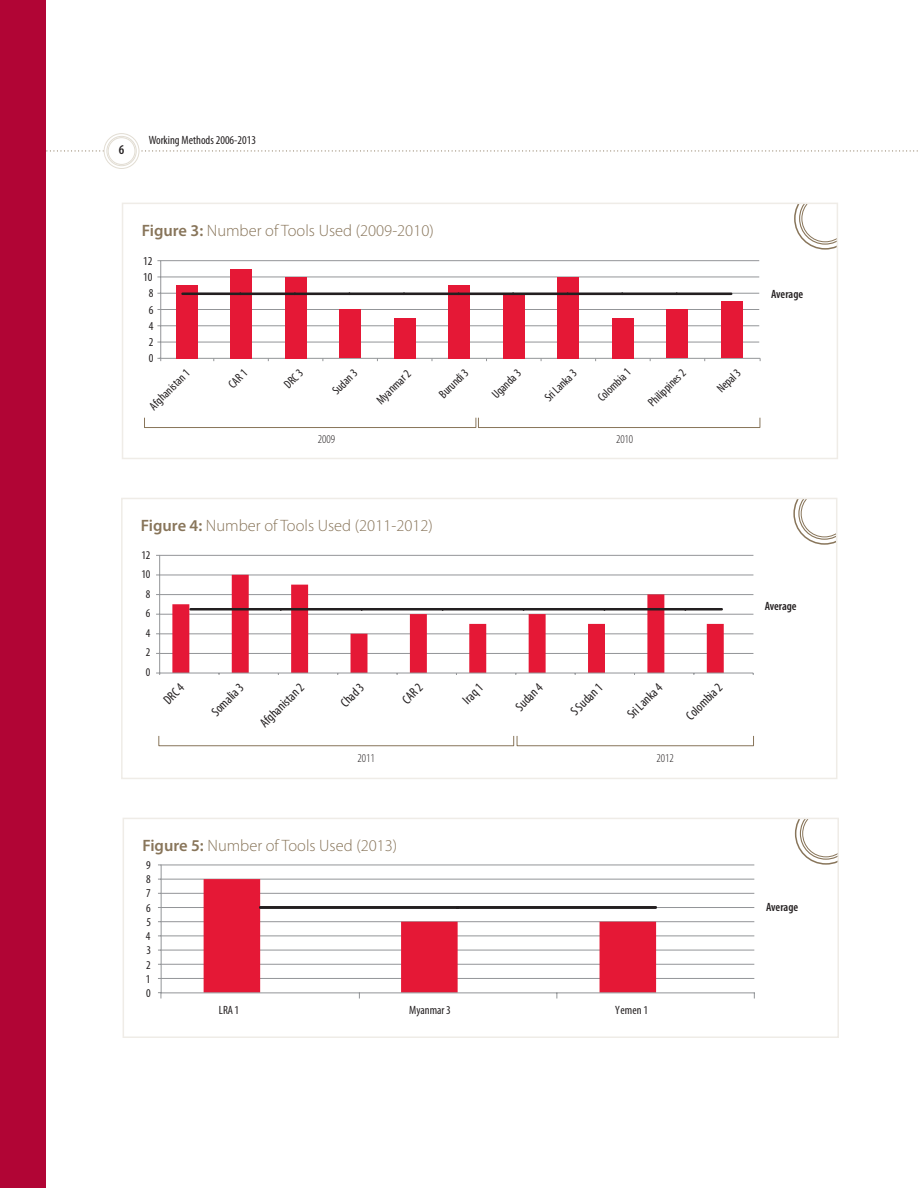
<style>
.page{position:relative;width:918px;height:1188px;background:#fff}
.page>*{position:absolute;margin:0;border:0;box-sizing:border-box;transform-origin:0 0}
.t1{font:300 16.5px "Myriad Pro";color:#88755a}
.t2{font:600 condensed 13.5px "Myriad Pro";color:#231f20}
.t3{font:condensed 13.2px "Myriad Pro";color:#231f20}
.t4{font:condensed 12.3px "Myriad Pro";color:#231f20}
.t5{font:condensed 12.15px "Myriad Pro";color:#231f20}
.t6{font:condensed 12px "Myriad Pro";color:#231f20}
.t7{font:600 condensed 12px "Myriad Pro";color:#231f20}
.t8{font:300 condensed 12px "Myriad Pro";color:#231f20}
.t9{font:condensed 11.85px "Myriad Pro";color:#231f20}
.s1{font-weight:600}
</style>
<div class="page">
<svg style="left:46px;top:150px;width:872px;height:2px"></svg>
<svg style="left:104px;top:134px;width:35px;height:34px"></svg>
<div style="left:104px;top:133px;width:35px;height:36px;border:1px solid #e2ddd3;border-radius:50%"></div>
<div style="left:107px;top:136px;width:29px;height:30px;background:#e8e4dc;border:1px solid #e2ddd3;border-radius:50%"></div>
<div style="left:108px;top:138px;width:27px;height:26px;background:#fff;border-radius:50%"></div>
<div style="left:108px;top:137px;width:27px;height:28px;border:1px solid #e2ddd3;border-radius:50%"></div>
<div style="left:0;top:0;width:46px;height:1188px;background:#b10535"></div>
<svg style="left:793px;top:501px;width:41px;height:44px"></svg>
<div style="left:121px;top:498px;width:716px;height:281px;border:2px solid #efece7"></div>
<hr style="left:159px;top:555px;width:594px;height:1px;background:#939598">
<hr style="left:159px;top:575px;width:594px;height:1px;background:#939598">
<hr style="left:159px;top:594px;width:594px;height:1px;background:#939598">
<hr style="left:159px;top:614px;width:594px;height:1px;background:#939598">
<hr style="left:159px;top:634px;width:594px;height:1px;background:#939598">
<hr style="left:159px;top:653px;width:594px;height:1px;background:#939598">
<svg style="left:172px;top:575px;width:552px;height:98px"></svg>
<hr style="left:159px;top:555px;width:1px;height:118px;background:#939598">
<hr style="left:160px;top:673px;width:593px;height:1px;background:#939598">
<hr style="left:685px;top:608px;width:37px;height:3px;background:#231f20">
<hr style="left:604px;top:608px;width:81px;height:3px;background:#231f20">
<hr style="left:524px;top:608px;width:80px;height:3px;background:#231f20">
<hr style="left:443px;top:608px;width:81px;height:3px;background:#231f20">
<hr style="left:362px;top:608px;width:81px;height:3px;background:#231f20">
<hr style="left:281px;top:608px;width:81px;height:3px;background:#231f20">
<hr style="left:190px;top:608px;width:91px;height:3px;background:#231f20">
<div style="left:159px;top:736px;width:355px;height:10px;border:1px solid #88755a"></div>
<div style="left:517px;top:736px;width:237px;height:10px;border:1px solid #88755a"></div>
<svg style="left:794px;top:206px;width:41px;height:44px"></svg>
<div style="left:122px;top:203px;width:716px;height:256px;border:2px solid #efece7"></div>
<hr style="left:160px;top:261px;width:1px;height:97px;background:#939598">
<hr style="left:161px;top:342px;width:598px;height:1px;background:#939598">
<hr style="left:161px;top:326px;width:598px;height:1px;background:#939598">
<hr style="left:161px;top:309px;width:598px;height:1px;background:#939598">
<hr style="left:161px;top:293px;width:598px;height:1px;background:#939598">
<hr style="left:161px;top:277px;width:598px;height:1px;background:#939598">
<hr style="left:161px;top:260px;width:598px;height:1px;background:#939598">
<hr style="left:159px;top:358px;width:601px;height:1px;background:#939598">
<div style="left:721px;top:301px;width:22px;height:57px;background:#e51836"></div>
<div style="left:667px;top:310px;width:21px;height:48px;background:#e51836"></div>
<div style="left:612px;top:318px;width:22px;height:40px;background:#e51836"></div>
<div style="left:557px;top:277px;width:22px;height:81px;background:#e51836"></div>
<div style="left:503px;top:293px;width:22px;height:65px;background:#e51836"></div>
<div style="left:448px;top:285px;width:22px;height:73px;background:#e51836"></div>
<div style="left:394px;top:318px;width:22px;height:40px;background:#e51836"></div>
<div style="left:339px;top:310px;width:22px;height:48px;background:#e51836"></div>
<div style="left:285px;top:277px;width:22px;height:81px;background:#e51836"></div>
<div style="left:230px;top:269px;width:22px;height:89px;background:#e51836"></div>
<div style="left:176px;top:285px;width:21px;height:73px;background:#e51836"></div>
<hr style="left:677px;top:293px;width:54px;height:2px;background:#231f20">
<hr style="left:622px;top:293px;width:55px;height:2px;background:#231f20">
<hr style="left:568px;top:293px;width:54px;height:2px;background:#231f20">
<hr style="left:513px;top:293px;width:55px;height:2px;background:#231f20">
<hr style="left:459px;top:293px;width:54px;height:2px;background:#231f20">
<hr style="left:404px;top:293px;width:55px;height:2px;background:#231f20">
<hr style="left:349px;top:293px;width:55px;height:2px;background:#231f20">
<hr style="left:295px;top:293px;width:54px;height:2px;background:#231f20">
<hr style="left:240px;top:293px;width:55px;height:2px;background:#231f20">
<hr style="left:183px;top:293px;width:57px;height:2px;background:#231f20">
<div style="left:144px;top:418px;width:332px;height:10px;border:1px solid #88755a"></div>
<div style="left:478px;top:418px;width:282px;height:10px;border:1px solid #88755a"></div>
<svg style="left:795px;top:821px;width:41px;height:44px"></svg>
<div style="left:123px;top:818px;width:716px;height:220px;border:2px solid #efece7"></div>
<hr style="left:161px;top:865px;width:593px;height:1px;background:#939598">
<hr style="left:161px;top:879px;width:593px;height:1px;background:#939598">
<hr style="left:161px;top:893px;width:593px;height:1px;background:#939598">
<hr style="left:161px;top:907px;width:593px;height:1px;background:#939598">
<hr style="left:161px;top:921px;width:593px;height:1px;background:#939598">
<hr style="left:161px;top:936px;width:593px;height:1px;background:#939598">
<hr style="left:161px;top:950px;width:593px;height:1px;background:#939598">
<hr style="left:161px;top:964px;width:593px;height:1px;background:#939598">
<hr style="left:161px;top:978px;width:593px;height:1px;background:#939598">
<svg style="left:204px;top:879px;width:452px;height:114px"></svg>
<hr style="left:161px;top:865px;width:1px;height:128px;background:#939598">
<hr style="left:161px;top:993px;width:594px;height:1px;background:#939598">
<svg style="left:158px;top:992px;width:4px;height:7px"></svg>
<hr style="left:458px;top:906px;width:198px;height:3px;background:#231f20">
<hr style="left:260px;top:906px;width:198px;height:3px;background:#231f20">
<p class="t2" style="left:119px;top:143px;width:7px">6</p>
<p class="t6" style="left:149px;top:134px;width:109px">Working Methods 2006-2013</p>
<p class="t1" style="left:142px;top:222px;width:294px"><span class="s1">Figure 3:</span> Number of Tools Used (2009-2010)</p>
<p class="t5" style="left:143px;top:255px;width:11px">12</p>
<p class="t5" style="left:143px;top:271px;width:11px">10</p>
<p class="t5" style="left:149px;top:287px;width:6px">8</p>
<p class="t5" style="left:149px;top:303px;width:6px">6</p>
<p class="t5" style="left:149px;top:319px;width:6px">4</p>
<p class="t5" style="left:149px;top:335px;width:6px">2</p>
<p class="t5" style="left:149px;top:351px;width:6px">0</p>
<p class="t5" style="left:147px;top:403px;width:53px;rotate:-45deg">Afghanistan 1</p>
<p class="t5" style="left:226px;top:381px;width:23px;rotate:-45deg">CAR 1</p>
<p class="t5" style="left:281px;top:381px;width:23px;rotate:-45deg">DRC 3</p>
<p class="t5" style="left:330px;top:388px;width:31px;rotate:-45deg">Sudan 3</p>
<p class="t5" style="left:436px;top:391px;width:38px;rotate:-45deg">Burundi 3</p>
<p class="t5" style="left:489px;top:391px;width:37px;rotate:-45deg">Uganda 3</p>
<p class="t5" style="left:542px;top:395px;width:42px;rotate:-45deg">Sri Lanka 3</p>
<p class="t5" style="left:595px;top:395px;width:43px;rotate:-45deg">Colombia 1</p>
<p class="t5" style="left:645px;top:400px;width:49px;rotate:-45deg">Philippines 2</p>
<p class="t5" style="left:714px;top:386px;width:30px;rotate:-45deg">Nepal 3</p>
<p class="t8" style="left:318px;top:433px;width:19px">2009</p>
<p class="t8" style="left:616px;top:433px;width:19px">2010</p>
<p class="t4" style="left:374px;top:397px;width:45px;rotate:-45deg">Myanmar 2</p>
<p class="t7" style="left:771px;top:287px;width:34px">Average</p>
<p class="t1" style="left:141px;top:517px;width:294px"><span class="s1">Figure 4:</span> Number of Tools Used (2011-2012)</p>
<p class="t9" style="left:141px;top:549px;width:11px">12</p>
<p class="t9" style="left:141px;top:568px;width:11px">10</p>
<p class="t9" style="left:146px;top:588px;width:6px">8</p>
<p class="t9" style="left:146px;top:607px;width:6px">6</p>
<p class="t9" style="left:146px;top:627px;width:6px">4</p>
<p class="t9" style="left:146px;top:646px;width:6px">2</p>
<p class="t9" style="left:146px;top:666px;width:6px">0</p>
<p class="t3" style="left:161px;top:697px;width:25px;rotate:-45deg">DRC 4</p>
<p class="t3" style="left:209px;top:708px;width:41px;rotate:-45deg">Somalia 3</p>
<p class="t3" style="left:257px;top:720px;width:58px;rotate:-45deg">Afghanistan 2</p>
<p class="t3" style="left:338px;top:700px;width:29px;rotate:-45deg">Chad 3</p>
<p class="t3" style="left:399px;top:697px;width:25px;rotate:-45deg">CAR 2</p>
<p class="t3" style="left:460px;top:697px;width:25px;rotate:-45deg">Iraq 1</p>
<p class="t3" style="left:513px;top:703px;width:34px;rotate:-45deg">Sudan 4</p>
<p class="t3" style="left:568px;top:708px;width:41px;rotate:-45deg">S Sudan 1</p>
<p class="t3" style="left:624px;top:711px;width:45px;rotate:-45deg">Sri Lanka 4</p>
<p class="t3" style="left:683px;top:712px;width:47px;rotate:-45deg">Colombia 2</p>
<p class="t8" style="left:358px;top:751px;width:19px">2011</p>
<p class="t8" style="left:657px;top:751px;width:19px">2012</p>
<p class="t7" style="left:765px;top:600px;width:34px">Average</p>
<p class="t1" style="left:142px;top:837px;width:256px"><span class="s1">Figure 5:</span> Number of Tools Used (2013)</p>
<p class="t6" style="left:146px;top:858px;width:6px">9</p>
<p class="t6" style="left:146px;top:873px;width:6px">8</p>
<p class="t6" style="left:146px;top:887px;width:6px">7</p>
<p class="t6" style="left:146px;top:901px;width:6px">6</p>
<p class="t6" style="left:146px;top:915px;width:6px">5</p>
<p class="t6" style="left:146px;top:930px;width:6px">4</p>
<p class="t6" style="left:147px;top:944px;width:6px">3</p>
<p class="t6" style="left:146px;top:958px;width:6px">2</p>
<p class="t6" style="left:146px;top:973px;width:6px">1</p>
<p class="t6" style="left:146px;top:987px;width:6px">0</p>
<p class="t6" style="left:219px;top:1003px;width:22px">LRA 1</p>
<p class="t6" style="left:409px;top:1003px;width:43px">Myanmar 3</p>
<p class="t6" style="left:615px;top:1003px;width:34px">Yemen 1</p>
<p class="t7" style="left:766px;top:901px;width:34px">Average</p>
</div>
